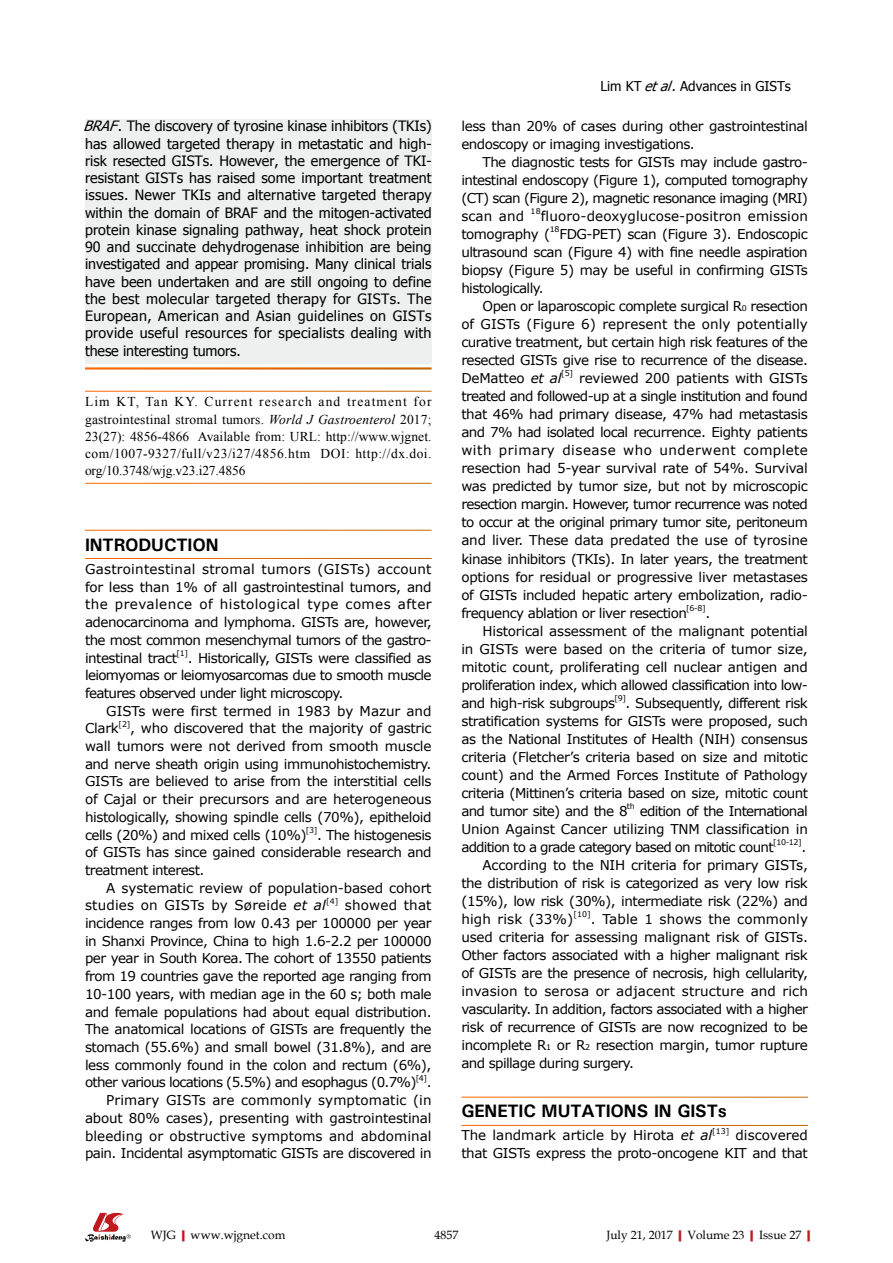
<style>
.page{position:relative;width:893px;height:1263px;background:#fff}
.page>*{position:absolute;margin:0;border:0;box-sizing:border-box;transform-origin:0 0}
.t1{font:700 18px "Univers";letter-spacing:-.01em;color:#000}
.t2{font:14.25px/17.2px "Tahoma";letter-spacing:.02em;color:#000;text-align:justify}
.t3{font:13.5px/18px "Verdana";letter-spacing:-.035em;color:#000;text-align:justify}
.t4{font:13.5px/17.7px "Verdana";letter-spacing:-.015em;color:#000;text-align:right}
.t5{font:13.5px/17.2px "Times New Roman";letter-spacing:.035em;color:#000;text-align:justify}
.t6{font:13.5px "Verdana";letter-spacing:-.01em;color:#000}
.t7{font:13.5px "Verdana";color:#000}
.t8{font:13.5px "Verdana";letter-spacing:-.055em;color:#000}
.t9{font:13.5px/18px "Verdana";letter-spacing:.005em;color:#000}
.t10{font:13.5px "Verdana";letter-spacing:-.005em;color:#000}
.t11{font:13.5px "Verdana";letter-spacing:.015em;color:#000}
.t12{font:13.5px "Tahoma";color:#000}
.t13{font:13.5px "Verdana";letter-spacing:.01em;color:#000}
.t14{font:12px "Book Antiqua";color:#000}
.t15{font:7.8px "Verdana";letter-spacing:-.035em;color:#000}
.s1{font-style:italic}
.s2{font-size:7.8px}
.s3{font-weight:700;color:#c01920}
</style>
<div class="page">
<div style="left:85px;top:119px;width:347px;height:244px;background:#eeefef"></div>
<svg style="left:85px;top:1213px;width:46px;height:29px"></svg>
<p class="t2" style="left:83px;top:117px;width:350px"><span class="s1">BRAF</span>. The discovery of tyrosine kinase inhibitors (TKIs) has allowed targeted therapy in metastatic and high&shy;risk resected GISTs. However, the emergence of TKI&shy;resistant GISTs has raised some important treatment issues. Newer TKIs and alternative targeted therapy within the domain of BRAF and the mitogen-activated protein kinase signaling pathway, heat shock protein 90 and succinate dehydrogenase inhibition are being investigated and appear promising. Many clinical trials have been undertaken and are still ongoing to define the best molecular targeted therapy for GISTs. The European, American and Asian guidelines on GISTs provide useful resources for specialists dealing with these interesting tumors.</p>
<p class="t5" style="left:85px;top:393px;width:348px">Lim KT, Tan KY. Current research and treatment for gastrointestinal stromal tumors. <span class="s1">World J Gastroenterol</span> 2017; 23(27): 4856-4866 Available from: URL: http://www.wjgnet. com/1007-9327/full/v23/i27/4856.htm DOI: http://dx.doi. org/10.3748/wjg.v23.i27.4856</p>
<p class="t1" style="left:85px;top:533px;width:135px">INTRODUCTION</p>
<p class="t3" style="left:85px;top:560px;width:348px">Gastrointestinal stromal tumors (GISTs) account for less than 1% of all gastrointestinal tumors, and the prevalence of histological type comes after adenocarcinoma and lymphoma. GISTs are, however, the most common mesenchymal tumors of the gastro&shy;intestinal tract</p>
<p class="t15" style="left:177px;top:647px;width:13px">[1]</p>
<p class="t3" style="left:188px;top:648px;width:245px">. Historically, GISTs were classified as</p>
<p class="t3" style="left:85px;top:666px;width:348px">leiomyomas or leiomyosarcomas due to smooth muscle</p>
<p class="t3" style="left:85px;top:684px;width:260px">features observed under light microscopy.</p>
<p class="t10" style="left:106px;top:701px;width:327px">GISTs were first termed in 1983 by Mazur and</p>
<p class="t3" style="left:85px;top:719px;width:35px">Clark</p>
<p class="t15" style="left:119px;top:718px;width:13px">[2]</p>
<p class="t3" style="left:85px;top:719px;width:348px;text-indent:45px">, who discovered that the majority of gastric wall tumors were not derived from smooth muscle and nerve sheath origin using immunohistochemistry.<br>GISTs are believed to arise from the interstitial cells of Cajal or their precursors and are heterogeneous histologically, showing spindle cells (70%), epitheloid cells (20%) and mixed cells (10%)</p>
<p class="t15" style="left:306px;top:824px;width:13px">[3]</p>
<p class="t3" style="left:317px;top:825px;width:116px">. The histogenesis</p>
<p class="t3" style="left:85px;top:843px;width:348px">of GISTs has since gained considerable research and</p>
<p class="t3" style="left:85px;top:861px;width:121px">treatment interest.</p>
<p class="t6" style="left:106px;top:878px;width:327px">A systematic review of population-based cohort</p>
<p class="t11" style="left:85px;top:896px;width:242px">studies on GISTs by Søreide <span class="s1">et al</span></p>
<p class="t15" style="left:326px;top:895px;width:14px">[4]</p>
<p class="t3" style="left:85px;top:896px;width:348px;text-indent:260px">showed that incidence ranges from low 0.43 per 100000 per year in Shanxi Province, China to high 1.6-2.2 per 100000 per year in South Korea. The cohort of 13550 patients from 19 countries gave the reported age ranging from 10-100 years, with median age in the 60 s; both male and female populations had about equal distribution.<br>The anatomical locations of GISTs are frequently the stomach (55.6%) and small bowel (31.8%), and are less commonly found in the colon and rectum (6%), other various locations (5.5%) and esophagus (0.7%)</p>
<p class="t15" style="left:416px;top:1072px;width:13px">[4]</p>
<p class="t4" style="left:85px;top:1073px;width:348px">.<br>Primary GISTs are commonly symptomatic (in about 80% cases), presenting with gastrointestinal bleeding or obstructive symptoms and abdominal pain. Incidental asymptomatic GISTs are discovered in</p>
<p class="t12" style="left:600px;top:77px;width:192px">Lim KT <span class="s1">etal</span>. Advances in GISTs</p>
<p class="t3" style="left:461px;top:117px;width:348px">less than 20% of cases during other gastrointestinal</p>
<p class="t3" style="left:461px;top:135px;width:235px">endoscopy or imaging investigations.</p>
<p class="t3" style="left:483px;top:153px;width:327px">The diagnostic tests for GISTs may include gastro-</p>
<p class="t3" style="left:461px;top:171px;width:348px">intestinal endoscopy (Figure 1), computed tomography</p>
<p class="t8" style="left:461px;top:189px;width:348px">(CT) scan (Figure 2), magnetic resonance imaging (MRI)</p>
<p class="t3" style="left:461px;top:207px;width:64px">scan and</p>
<p class="t15" style="left:531px;top:206px;width:12px">18</p>
<p class="t9" style="left:461px;top:207px;width:348px;text-indent:79px">fluoro-deoxyglucose-positron emission tomography (</p>
<p class="t15" style="left:550px;top:224px;width:11px">18</p>
<p class="t3" style="left:559px;top:225px;width:250px">FDG-PET) scan (Figure 3). Endoscopic</p>
<p class="t3" style="left:461px;top:243px;width:348px">ultrasound scan (Figure 4) with fine needle aspiration</p>
<p class="t3" style="left:461px;top:261px;width:348px">biopsy (Figure 5) may be useful in confirming GISTs</p>
<p class="t3" style="left:461px;top:279px;width:84px">histologically.</p>
<p class="t3" style="left:483px;top:297px;width:327px">Open or laparoscopic complete surgical R<span class="s2">0</span> resection</p>
<p class="t7" style="left:461px;top:315px;width:348px">of GISTs (Figure 6) represent the only potentially</p>
<p class="t3" style="left:461px;top:333px;width:348px">curative treatment, but certain high risk features of the</p>
<p class="t3" style="left:461px;top:351px;width:348px">resected GISTs give rise to recurrence of the disease.</p>
<p class="t4" style="left:461px;top:369px;width:102px">DeMatteo <span class="s1">et al</span></p>
<p class="t15" style="left:561px;top:368px;width:13px">[5]</p>
<p class="t3" style="left:461px;top:369px;width:348px;text-indent:118px">reviewed 200 patients with GISTs treated and followed-up at a single institution and found that 46% had primary disease, 47% had metastasis and 7% had isolated local recurrence. Eighty patients with primary disease who underwent complete resection had 5-year survival rate of 54%. Survival was predicted by tumor size, but not by microscopic resection margin. However, tumor recurrence was noted to occur at the original primary tumor site, peritoneum and liver. These data predated the use of tyrosine kinase inhibitors (TKIs). In later years, the treatment options for residual or progressive liver metastases of GISTs included hepatic artery embolization, radio&shy;frequency ablation or liver resection</p>
<p class="t15" style="left:686px;top:603px;width:21px">[6-8]</p>
<p class="t3" style="left:705px;top:603px;width:6px">.</p>
<p class="t4" style="left:483px;top:622px;width:327px">Historical assessment of the malignant potential</p>
<p class="t6" style="left:461px;top:639px;width:348px">in GISTs were based on the criteria of tumor size,</p>
<p class="t4" style="left:461px;top:658px;width:348px">mitotic count, proliferating cell nuclear antigen and</p>
<p class="t3" style="left:461px;top:676px;width:348px">proliferation index, which allowed classification into low-</p>
<p class="t3" style="left:461px;top:694px;width:155px">and high-risk subgroups</p>
<p class="t15" style="left:614px;top:693px;width:13px">[9]</p>
<p class="t3" style="left:461px;top:694px;width:348px;text-indent:164px">. Subsequently, different risk stratification systems for GISTs were proposed, such as the National Institutes of Health (NIH) consensus criteria (Fletcher’s criteria based on size and mitotic count) and the Armed Forces Institute of Pathology criteria (Mittinen’s criteria based on size, mitotic count and tumor site) and the 8</p>
<p class="t15" style="left:627px;top:801px;width:9px">th</p>
<p class="t3" style="left:461px;top:802px;width:348px;text-indent:178px">edition of the International Union Against Cancer utilizing TNM classification in addition to a grade category based on mitotic count</p>
<p class="t15" style="left:773px;top:837px;width:30px">[10-12]</p>
<p class="t3" style="left:801px;top:838px;width:6px">.</p>
<p class="t4" style="left:483px;top:856px;width:327px">According to the NIH criteria for primary GISTs,</p>
<p class="t3" style="left:461px;top:874px;width:348px">the distribution of risk is categorized as very low risk</p>
<p class="t3" style="left:461px;top:892px;width:348px">(15%), low risk (30%), intermediate risk (22%) and</p>
<p class="t13" style="left:461px;top:910px;width:113px">high risk (33%)</p>
<p class="t15" style="left:573px;top:909px;width:19px">[10]</p>
<p class="t3" style="left:461px;top:910px;width:348px;text-indent:130px">. Table 1 shows the commonly used criteria for assessing malignant risk of GISTs.<br>Other factors associated with a higher malignant risk of GISTs are the presence of necrosis, high cellularity, invasion to serosa or adjacent structure and rich vascularity. In addition, factors associated with a higher risk of recurrence of GISTs are now recognized to be incomplete R<span class="s2">1</span> or R<span class="s2">2</span> resection margin, tumor rupture and spillage during surgery.</p>
<p class="t1" style="left:461px;top:1099px;width:267px">GENETIC MUTATIONS IN GISTs</p>
<p class="t7" style="left:461px;top:1126px;width:252px">The landmark article by Hirota <span class="s1">et al</span></p>
<p class="t15" style="left:712px;top:1125px;width:19px">[13]</p>
<p class="t3" style="left:461px;top:1126px;width:348px;text-align:right">discovered<br>that GISTs express the proto-oncogene KIT and that</p>
<p class="t14" style="left:151px;top:1226px;width:136px">WJG<span class="s3">|</span>www.wjgnet.com</p>
<p class="t14" style="left:434px;top:1226px;width:25px">4857</p>
<p class="t14" style="left:606px;top:1226px;width:211px">July 21, 2017<span class="s3">|</span>Volume 23<span class="s3">|</span>Issue 27<span class="s3">|</span></p>
</div>
